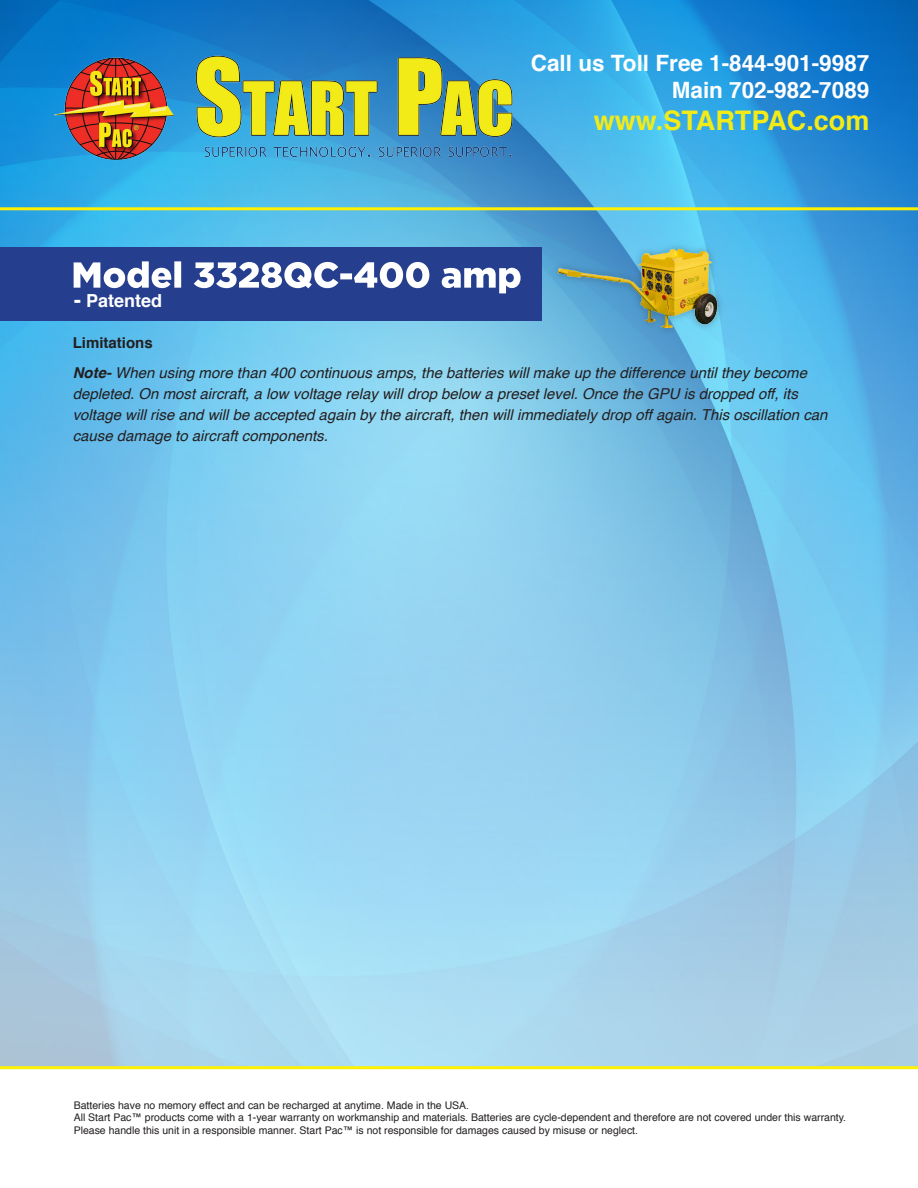
<style>
.page{position:relative;width:918px;height:1188px;background:#fff}
.page>*{position:absolute;margin:0;border:0;box-sizing:border-box;transform-origin:0 0}
.t1{font:700 27px "Helvetica";color:#f2eb17}
.t2{font:700 22.5px/27px "Helvetica";color:#fff;text-align:right}
.t3{font:700 18px "Helvetica";color:#fff}
.t4{font:italic 15px/21px "Helvetica";color:#231f20}
.t5{font:700 15px "Helvetica";color:#231f20}
.t6{font:10.5px/12.6px "Helvetica";color:#231f20}
.s1{font-family:"Gotham";font-weight:900}
.s2{font-weight:700}
</style>
<div class="page">
<img style="left:0;top:0;width:918px;height:1066px">
<hr style="left:0;top:207px;width:918px;height:3px;background:#fff101">
<hr style="left:0;top:1066px;width:918px;height:3px;background:#fff101">
<img style="left:54px;top:54px;width:468px;height:114px">
<div style="left:550px;top:241px;width:175px;height:95px;background:#231f20;opacity:.35"></div>
<img style="left:556px;top:243px;width:166px;height:85px">
<div style="left:0;top:247px;width:541px;height:73px;background:#253f8e"></div>
<svg style="left:74px;top:261px;width:447px;height:32px"></svg>
<p class="t3" style="left:74px;top:286px;width:90px"><span class="s1">-</span> Patented</p>
<h2 class="t2" style="left:531px;top:50px;width:340px">Call us Toll Free 1-844-901-9987<br>Main 702-982-7089</h2>
<h1 class="t1" style="left:594px;top:99px;width:277px">www.STARTPAC.com</h1>
<p class="t5" style="left:73px;top:330px;width:82px">Limitations</p>
<p class="t4" style="left:73px;top:362px;width:756px"><span class="s2">Note-</span> When using more than 400 continuous amps, the batteries will make up the difference until they become depleted. On most aircraft, a low voltage relay will drop below a preset level. Once the GPU is dropped off, its voltage will rise and will be accepted again by the aircraft, then will immediately drop off again. This oscillation can cause damage to aircraft components.</p>
<p class="t6" style="left:74px;top:1099px;width:774px">Batteries have no memory effect and can be recharged at anytime. Made in the USA.<br>All Start Pac™ products come with a 1-year warranty on workmanship and materials. Batteries are cycle-dependent and therefore are not covered under this warranty.<br>Please handle this unit in a responsible manner. Start Pac™ is not responsible for damages caused by misuse or neglect.</p>
</div>
